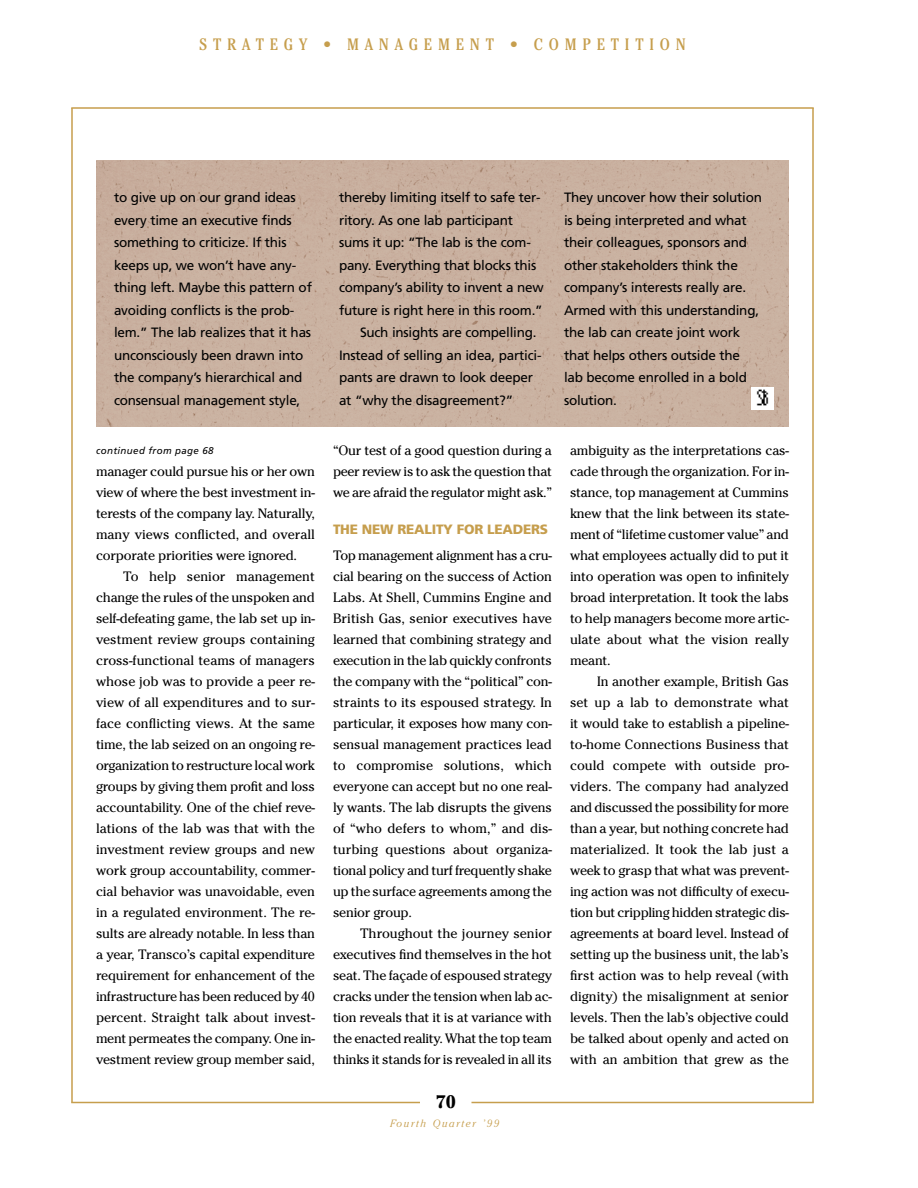
<style>
.page{position:relative;width:918px;height:1188px;background:#fff}
.page>*{position:absolute;margin:0;border:0;box-sizing:border-box;transform-origin:0 0}
.t1{font:700 18px "Cheltenham";color:#000}
.t2{font:condensed 16.5px "Cheltenham";letter-spacing:.355em;color:#c69e4d}
.t3{font:13.5px/21px "Cheltenham";letter-spacing:-.015em;color:#000;text-align:justify}
.t4{font:13.5px/22.5px "Frutiger";letter-spacing:-.015em;color:#000}
.t5{font:900 13.5px "Frutiger";letter-spacing:-.02em;color:#c69e4d}
.t6{font:italic 300 10.5px "Cheltenham";letter-spacing:.16em;color:#c69e4d}
.t7{font:italic 9.75px "Frutiger";letter-spacing:.04em;color:#000}
</style>
<div class="page">
<hr style="left:71px;top:107px;width:743px;height:2px;background:#c69e4d">
<hr style="left:71px;top:1102px;width:743px;height:1px;background:#c69e4d">
<hr style="left:71px;top:108px;width:2px;height:994px;background:#c69e4d">
<hr style="left:812px;top:108px;width:2px;height:994px;background:#c69e4d">
<svg style="left:387px;top:1101px;width:117px;height:3px"></svg>
<div style="left:96px;top:160px;width:693px;height:266px;background:#c9b1a0"></div>
<img style="left:751px;top:388px;width:23px;height:21px">
<p class="t2" style="left:199px;top:38px;width:488px">STRATEGY • MANAGEMENT • COMPETITION</p>
<p class="t4" style="left:114px;top:188px;width:199px">to give up on our grand ideas every time an executive finds something to criticize. If this keeps up, we won’t have any&shy;thing left. Maybe this pattern of avoiding conflicts is the prob&shy;lem.” The lab realizes that it has unconsciously been drawn into the company’s hierarchical and consensual management style,</p>
<p class="t4" style="left:339px;top:188px;width:203px">thereby limiting itself to safe ter-</p>
<p class="t4" style="left:339px;top:210px;width:176px">ritory. As one lab participant</p>
<p class="t4" style="left:339px;top:233px;width:193px">sums it up: “The lab is the com-</p>
<p class="t4" style="left:339px;top:255px;width:199px">pany. Everything that blocks this</p>
<p class="t4" style="left:339px;top:278px;width:206px">company’s ability to invent a new</p>
<p class="t4" style="left:339px;top:300px;width:205px">future is right here in this room.”</p>
<p class="t4" style="left:360px;top:323px;width:178px">Such insights are compelling.</p>
<p class="t4" style="left:339px;top:345px;width:204px">Instead of selling an idea, partici-</p>
<p class="t4" style="left:339px;top:368px;width:196px">pants are drawn to look deeper</p>
<p class="t4" style="left:339px;top:390px;width:176px">at “why the disagreement?”</p>
<p class="t4" style="left:564px;top:188px;width:200px">They uncover how their solution is being interpreted and what their colleagues, sponsors and other stakeholders think the company’s interests really are.<br>Armed with this understanding, the lab can create joint work that helps others outside the lab become enrolled in a bold solution.</p>
<p class="t7" style="left:96px;top:447px;width:119px">continued from page 68</p>
<p class="t3" style="left:96px;top:462px;width:221px">manager could pursue his or her own view of where the best investment in&shy;terests of the company lay. Naturally, many views conflicted, and overall corporate priorities were ignored.</p>
<p class="t3" style="left:96px;top:567px;width:221px;text-indent:27px">To help senior management change the rules of the unspoken and self-defeating game, the lab set up in&shy;vestment review groups containing cross-functional teams of managers whose job was to provide a peer re&shy;view of all expenditures and to sur&shy;face conflicting views. At the same time, the lab seized on an ongoing re&shy;organization to restructure local work groups by giving them profit and loss accountability. One of the chief reve&shy;lations of the lab was that with the investment review groups and new work group accountability, commer&shy;cial behavior was unavoidable, even in a regulated environment. The re&shy;sults are already notable. In less than a year, Transco’s capital expenditure requirement for enhancement of the infrastructure has been reduced by 40 percent. Straight talk about invest&shy;ment permeates the company. One in&shy;vestment review group member said,</p>
<p class="t3" style="left:333px;top:441px;width:221px">“Our test of a good question during a peer review is to ask the question that we are afraid the regulator might ask.”</p>
<p class="t5" style="left:333px;top:524px;width:217px">THE NEW REALITY FOR LEADERS</p>
<p class="t3" style="left:333px;top:546px;width:221px">Top management alignment has a cru&shy;cial bearing on the success of Action Labs. At Shell, Cummins Engine and British Gas, senior executives have learned that combining strategy and execution in the lab quickly confronts the company with the “political” con&shy;straints to its espoused strategy. In particular, it exposes how many con&shy;sensual management practices lead to compromise solutions, which everyone can accept but no one real&shy;ly wants. The lab disrupts the givens of “who defers to whom,” and dis&shy;turbing questions about organiza&shy;tional policy and turf frequently shake up the surface agreements among the senior group.</p>
<p class="t3" style="left:333px;top:924px;width:221px;text-indent:27px">Throughout the journey senior executives find themselves in the hot seat. The façade of espoused strategy cracks under the tension when lab ac&shy;tion reveals that it is at variance with the enacted reality. What the top team thinks it stands for is revealed in all its</p>
<h1 class="t1" style="left:436px;top:1095px;width:22px">70</h1>
<p class="t6" style="left:390px;top:1120px;width:111px">Fourth Quarter ’99</p>
<p class="t3" style="left:570px;top:441px;width:221px">ambiguity as the interpretations cas&shy;cade through the organization. For in&shy;stance, top management at Cummins knew that the link between its state&shy;ment of “lifetime customer value” and what employees actually did to put it into operation was open to infinitely broad interpretation. It took the labs to help managers become more artic&shy;ulate about what the vision really meant.</p>
<p class="t3" style="left:570px;top:672px;width:221px;text-indent:27px">In another example, British Gas set up a lab to demonstrate what it would take to establish a pipeline&shy;to-home Connections Business that could compete with outside pro&shy;viders. The company had analyzed and discussed the possibility for more than a year, but nothing concrete had materialized. It took the lab just a week to grasp that what was prevent&shy;ing action was not difficulty of execu&shy;tion but crippling hidden strategic dis&shy;agreements at board level. Instead of setting up the business unit, the lab’s first action was to help reveal (with dignity) the misalignment at senior levels. Then the lab’s objective could be talked about openly and acted on with an ambition that grew as the</p>
</div>
